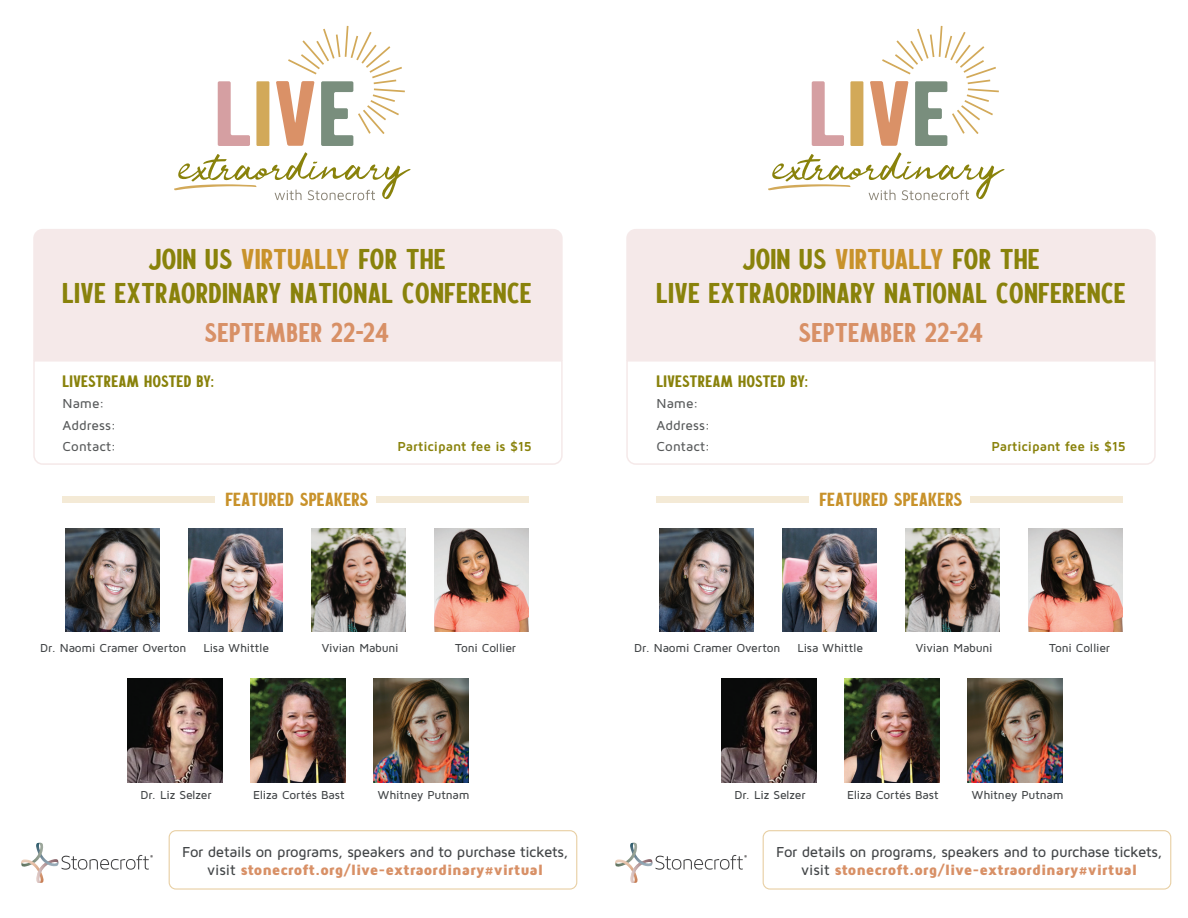
<style>
.page{position:relative;width:1188px;height:918px;background:#fff}
.page>*{position:absolute;margin:0;border:0;box-sizing:border-box;transform-origin:0 0}
.t1{font:28.5px/34.2px "Calderock Rounded";color:#89820b;text-align:center}
.t2{font:27px "Calderock Rounded";letter-spacing:.005em;color:#d89066}
.t3{font:18.9px "Calderock Rounded";color:#c8922b}
.t4{font:16.5px "Calderock Rounded";color:#89820b}
.t5{font:500 15px/18px "Maven Pro";letter-spacing:-.02em;color:#434648;text-align:center}
.t6{font:500 13.5px/21.6px "Maven Pro";letter-spacing:.005em;color:#585a5b}
.t7{font:700 13.5px "Maven Pro";letter-spacing:-.005em;color:#89820b}
.t8{font:500 12px "Maven Pro";letter-spacing:-.015em;color:#434648}
.s1{color:#c8922b}
.s2{font-weight:900;color:#d89066}
</style>
<div class="page">
<div style="left:626px;top:229px;width:530px;height:130px;background:#f5e9e9"></div>
<svg style="left:626px;top:359px;width:530px;height:106px"></svg>
<div style="left:763px;top:830px;width:408px;height:60px;border:1px solid #e8cfa3;border-radius:7px"></div>
<svg style="left:615px;top:843px;width:132px;height:40px"></svg>
<svg style="left:812px;top:81px;width:32px;height:65px"></svg>
<div style="left:850px;top:81px;width:13px;height:65px;background:#d2a959"></div>
<svg style="left:870px;top:26px;width:129px;height:120px"></svg>
<svg style="left:768px;top:152px;width:237px;height:48px"></svg>
<img style="left:659px;top:529px;width:95px;height:103px">
<img style="left:905px;top:529px;width:95px;height:103px">
<img style="left:782px;top:529px;width:95px;height:103px">
<img style="left:1028px;top:529px;width:95px;height:103px">
<img style="left:845px;top:679px;width:94px;height:103px">
<img style="left:722px;top:679px;width:94px;height:103px">
<img style="left:968px;top:679px;width:94px;height:103px">
<div style="left:656px;top:496px;width:152px;height:7px;background:#f4ead6"></div>
<div style="left:971px;top:496px;width:152px;height:7px;background:#f4ead6"></div>
<div style="left:169px;top:830px;width:408px;height:60px;border:1px solid #e8cfa3;border-radius:7px"></div>
<div style="left:33px;top:229px;width:530px;height:130px;background:#f5e9e9"></div>
<svg style="left:33px;top:359px;width:530px;height:106px"></svg>
<svg style="left:21px;top:843px;width:132px;height:40px"></svg>
<svg style="left:218px;top:81px;width:32px;height:65px"></svg>
<div style="left:256px;top:81px;width:13px;height:65px;background:#d2a959"></div>
<svg style="left:276px;top:26px;width:129px;height:120px"></svg>
<svg style="left:174px;top:152px;width:237px;height:48px"></svg>
<img style="left:65px;top:529px;width:95px;height:103px">
<img style="left:311px;top:529px;width:95px;height:103px">
<img style="left:188px;top:529px;width:95px;height:103px">
<img style="left:434px;top:529px;width:95px;height:103px">
<img style="left:251px;top:679px;width:94px;height:103px">
<img style="left:128px;top:679px;width:94px;height:103px">
<img style="left:374px;top:679px;width:94px;height:103px">
<div style="left:62px;top:496px;width:152px;height:7px;background:#f4ead6"></div>
<div style="left:377px;top:496px;width:152px;height:7px;background:#f4ead6"></div>
<h1 class="t1" style="left:62px;top:241px;width:471px">JOIN US <span class="s1">VIRTUALLY</span> FOR THE<br>LIVE EXTRAORDINARY NATIONAL CONFERENCE</h1>
<h2 class="t2" style="left:205px;top:316px;width:186px">SEPTEMBER 22-24</h2>
<h1 class="t1" style="left:656px;top:241px;width:471px">JOIN US <span class="s1">VIRTUALLY</span> FOR THE<br>LIVE EXTRAORDINARY NATIONAL CONFERENCE</h1>
<h2 class="t2" style="left:799px;top:316px;width:186px">SEPTEMBER 22-24</h2>
<p class="t4" style="left:63px;top:370px;width:153px">LIVESTREAM HOSTED BY:</p>
<p class="t6" style="left:63px;top:392px;width:55px">Name:<br>Address:<br>Contact:</p>
<p class="t7" style="left:397px;top:438px;width:136px">Participant fee is $15</p>
<p class="t4" style="left:657px;top:370px;width:153px">LIVESTREAM HOSTED BY:</p>
<p class="t6" style="left:657px;top:392px;width:55px">Name:<br>Address:<br>Contact:</p>
<p class="t7" style="left:991px;top:438px;width:136px">Participant fee is $15</p>
<p class="t3" style="left:225px;top:487px;width:145px">FEATURED SPEAKERS</p>
<p class="t3" style="left:819px;top:487px;width:145px">FEATURED SPEAKERS</p>
<p class="t8" style="left:40px;top:640px;width:148px">Dr. Naomi Cramer Overton</p>
<p class="t8" style="left:203px;top:640px;width:67px">Lisa Whittle</p>
<p class="t8" style="left:322px;top:640px;width:78px">Vivian Mabuni</p>
<p class="t8" style="left:455px;top:640px;width:62px">Toni Collier</p>
<p class="t8" style="left:634px;top:640px;width:148px">Dr. Naomi Cramer Overton</p>
<p class="t8" style="left:797px;top:640px;width:67px">Lisa Whittle</p>
<p class="t8" style="left:916px;top:640px;width:78px">Vivian Mabuni</p>
<p class="t8" style="left:1049px;top:640px;width:62px">Toni Collier</p>
<p class="t8" style="left:140px;top:788px;width:73px">Dr. Liz Selzer</p>
<p class="t8" style="left:253px;top:788px;width:93px">Eliza Cortés Bast</p>
<p class="t8" style="left:378px;top:788px;width:93px">Whitney Putnam</p>
<p class="t8" style="left:734px;top:788px;width:73px">Dr. Liz Selzer</p>
<p class="t8" style="left:847px;top:788px;width:93px">Eliza Cortés Bast</p>
<p class="t8" style="left:972px;top:788px;width:93px">Whitney Putnam</p>
<p class="t5" style="left:182px;top:842px;width:388px">For details on programs, speakers and to purchase tickets, visit <span class="s2">stonecroft.org/live-extraordinary#virtual</span></p>
<p class="t5" style="left:776px;top:842px;width:388px">For details on programs, speakers and to purchase tickets, visit <span class="s2">stonecroft.org/live-extraordinary#virtual</span></p>
</div>
